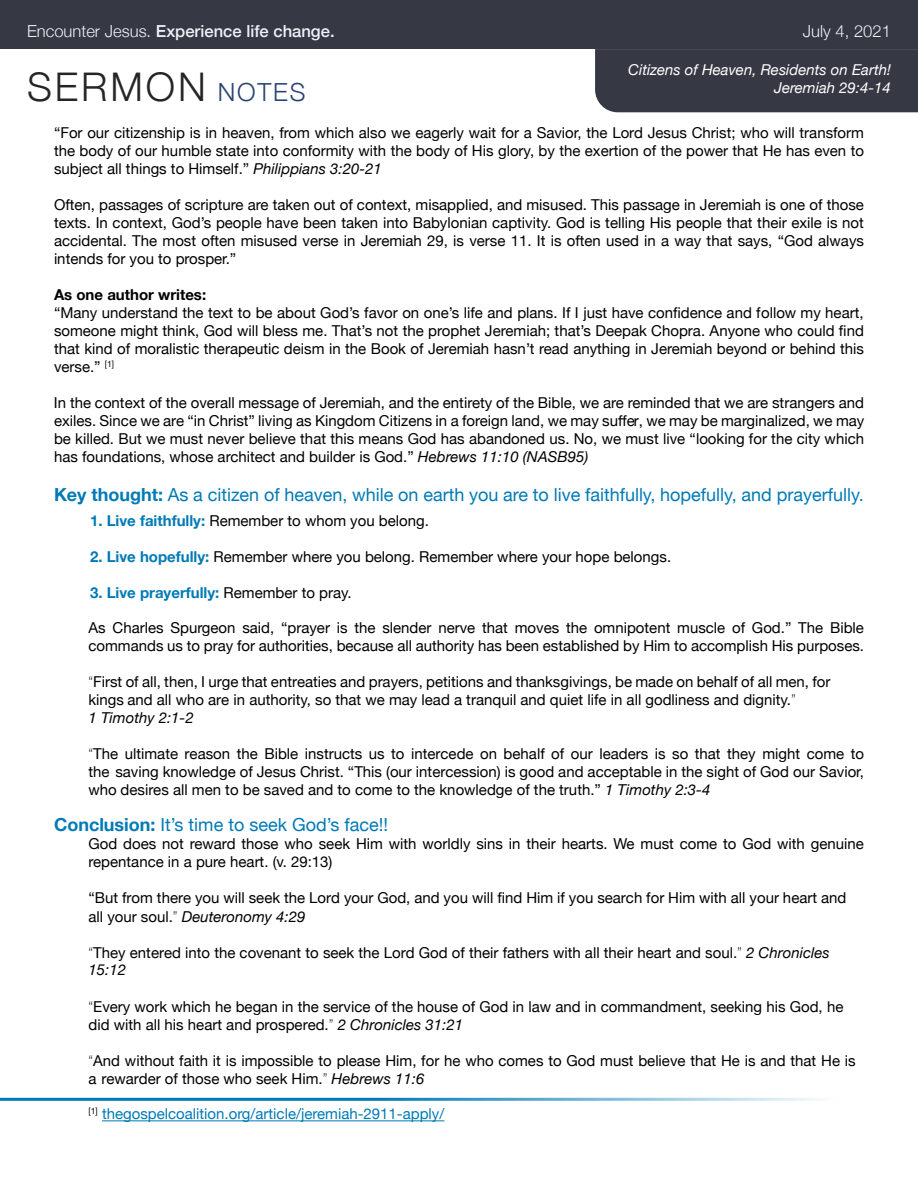
<style>
.page{position:relative;width:918px;height:1188px;background:#fff}
.page>*{position:absolute;margin:0;border:0;box-sizing:border-box;transform-origin:0 0}
.t1{font:300 39.45px "Helvetica Neue";letter-spacing:.075em;color:#262425}
.t2{font:18px "Helvetica Neue";color:#007ab6}
.t3{font:500 16.65px "Helvetica Neue";color:#f1eff6}
.t4{font:300 16.65px "Helvetica Neue";color:#f1eff6}
.t5{font:15px/18px "Helvetica Neue";color:#000}
.t6{font:15px "Helvetica Neue";color:#007ab6}
.t7{font:italic 15px/18px "Helvetica Neue";color:#fff;text-align:right}
.t8{font:700 15px "Helvetica Neue";color:#007ab6}
.t9{font:700 15px "Helvetica Neue";color:#000}
.s1{font-weight:300}
.s2{font-size:24.9px;color:#294274}
.s3{font-style:italic}
.s4{font-weight:700}
.s5{font-weight:700;color:#007ab6}
.s6{font-weight:400;color:#000}
.s7{font-weight:100}
</style>
<div class="page">
<div style="left:595px;top:50px;width:323px;height:62px;background:#363844"></div>
<hr style="left:595px;top:48px;width:323px;height:2px;background:#000">
<div style="left:0;top:0;width:918px;height:49px;background:#363844"></div>
<hr style="left:102px;top:1120px;width:342px;height:1px;background:#007ab6">
<hr style="left:0;top:1098px;width:918px;height:3px;background:#007ab6">
<p class="t3" style="left:27px;top:18px;width:309px"><span class="s1">Encounter Jesus.</span> Experience life change.</p>
<p class="t4" style="left:803px;top:18px;width:90px">July 4, 2021</p>
<h1 class="t1" style="left:27px;top:55px;width:280px">SERMON <span class="s2">NOTES</span></h1>
<p class="t7" style="left:628px;top:61px;width:264px">Citizens of Heaven, Residents on Earth!<br>Jeremiah 29:4-14</p>
<p class="t5" style="left:54px;top:125px;width:812px;text-align:justify">“For our citizenship is in heaven, from which also we eagerly wait for a Savior, the Lord Jesus Christ; who will transform the body of our humble state into conformity with the body of His glory, by the exertion of the power that He has even to subject all things to Himself.” <span class="s3">Philippians 3:20-21</span></p>
<p class="t5" style="left:54px;top:197px;width:812px;text-align:justify">Often, passages of scripture are taken out of context, misapplied, and misused. This passage in Jeremiah is one of those texts. In context, God’s people have been taken into Babylonian captivity. God is telling His people that their exile is not accidental. The most often misused verse in Jeremiah 29, is verse 11. It is often used in a way that says, “God always intends for you to prosper.”</p>
<p class="t9" style="left:54px;top:283px;width:154px">As one author writes:</p>
<p class="t5" style="left:54px;top:304px;width:811px;text-align:justify">“Many understand the text to be about God’s favor on one’s life and plans. If I just have confidence and follow my heart, someone might think, God will bless me. That’s not the prophet Jeremiah; that’s Deepak Chopra. Anyone who could find that kind of moralistic therapeutic deism in the Book of Jeremiah hasn’t read anything in Jeremiah beyond or behind this verse.” <sup>[1]</sup></p>
<p class="t5" style="left:54px;top:394px;width:812px;text-align:justify">In the context of the overall message of Jeremiah, and the entirety of the Bible, we are reminded that we are strangers and exiles. Since we are “in Christ” living as Kingdom Citizens in a foreign land, we may suffer, we may be marginalized, we may be killed. But we must never believe that this means God has abandoned us. No, we must live “looking for the city which has foundations, whose architect and builder is God.” <span class="s3">Hebrews 11:10 (NASB95)</span></p>
<p class="t2" style="left:54px;top:482px;width:811px"><span class="s4">Key thought:</span> As a citizen of heaven, while on earth you are to live faithfully, hopefully, and prayerfully.</p>
<p class="t5" style="left:90px;top:513px;width:340px"><span class="s5">1. Live faithfully:</span> Remember to whom you belong.</p>
<p class="t5" style="left:90px;top:549px;width:583px"><span class="s5">2. Live hopefully:</span> Remember where you belong. Remember where your hope belongs.</p>
<p class="t8" style="left:90px;top:581px;width:263px">3. Live prayerfully: <span class="s6">Remember to pray.</span></p>
<p class="t5" style="left:88px;top:619px;width:777px">As Charles Spurgeon said, “prayer is the slender nerve that moves the omnipotent muscle of God.” The Bible commands us to pray for authorities, because all authority has been established by Him to accomplish His purposes.</p>
<p class="t5" style="left:88px;top:674px;width:743px"><span class="s7">“</span>First of all, then, I urge that entreaties and prayers, petitions and thanksgivings, be made on behalf of all men, for kings and all who are in authority, so that we may lead a tranquil and quiet life in all godliness and dignity.<span class="s7">”<br></span><span class="s3">1 Timothy 2:1-2</span></p>
<p class="t5" style="left:88px;top:746px;width:777px;text-align:justify"><span class="s7">“</span>The ultimate reason the Bible instructs us to intercede on behalf of our leaders is so that they might come to the saving knowledge of Jesus Christ. “This (our intercession) is good and acceptable in the sight of God our Savior, who desires all men to be saved and to come to the knowledge of the truth.” <span class="s3">1 Timothy 2:3-4</span></p>
<p class="t2" style="left:54px;top:812px;width:336px"><span class="s4">Conclusion:</span> It’s time to seek God’s face!!</p>
<p class="t5" style="left:88px;top:836px;width:777px">God does not reward those who seek Him with worldly sins in their hearts. We must come to God with genuine repentance in a pure heart. (v. 29:13)</p>
<p class="t5" style="left:88px;top:890px;width:759px">“But from there you will seek the Lord your God, and you will find Him if you search for Him with all your heart and all your soul.<span class="s7">”</span> <span class="s3">Deuteronomy 4:29</span></p>
<p class="t5" style="left:88px;top:944px;width:743px"><span class="s7">“</span>They entered into the covenant to seek the Lord God of their fathers with all their heart and soul.<span class="s7">”</span> <span class="s3">2 Chronicles<br>15:12</span></p>
<p class="t5" style="left:88px;top:998px;width:756px"><span class="s7">“</span>Every work which he began in the service of the house of God in law and in commandment, seeking his God, he did with all his heart and prospered.<span class="s7">”</span> <span class="s3">2 Chronicles 31:21</span></p>
<p class="t5" style="left:88px;top:1052px;width:769px"><span class="s7">“</span>And without faith it is impossible to please Him, for he who comes to God must believe that He is and that He is a rewarder of those who seek Him.<span class="s7">”</span> <span class="s3">Hebrews 11:6</span></p>
<p class="t6" style="left:88px;top:1103px;width:357px"><sup>[1]</sup> thegospelcoalition.org/article/jeremiah-2911-apply/</p>
</div>
